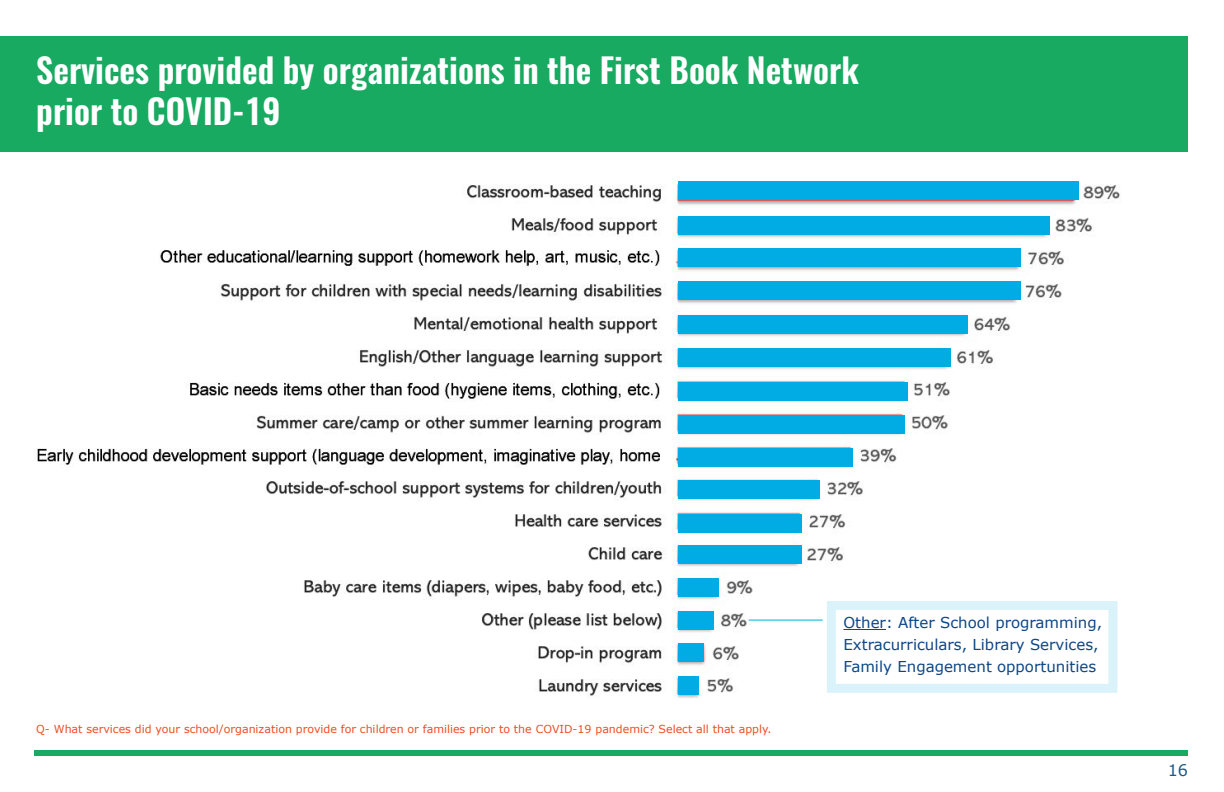
<style>
.page{position:relative;width:1224px;height:792px;background:#fff}
.page>*{position:absolute;margin:0;border:0;box-sizing:border-box;transform-origin:0 0}
.t1{font:600 34px/40.8px "Oswald";color:#fff}
.t2{font:16px "Verdana";color:#1d5986}
.t3{font:15px/22px "Verdana";color:#0d4686}
.t4{font:11px "Verdana";color:#f04c23}
</style>
<div class="page">
<div style="left:0;top:36px;width:1188px;height:116px;background:#18aa60"></div>
<div style="left:34px;top:751px;width:1154px;height:5px;background:#18aa60"></div>
<img style="left:37px;top:181px;width:1083px;height:518px">
<div style="left:678px;top:181px;width:400px;height:19px;background:#01abe4"></div>
<div style="left:678px;top:216px;width:372px;height:19px;background:#01abe4"></div>
<div style="left:678px;top:249px;width:343px;height:18px;background:#01abe4"></div>
<div style="left:678px;top:281px;width:343px;height:19px;background:#01abe4"></div>
<div style="left:678px;top:315px;width:289px;height:18px;background:#01abe4"></div>
<div style="left:678px;top:348px;width:272px;height:19px;background:#01abe4"></div>
<div style="left:678px;top:382px;width:230px;height:19px;background:#01abe4"></div>
<div style="left:678px;top:415px;width:226px;height:19px;background:#01abe4"></div>
<div style="left:678px;top:448px;width:174px;height:19px;background:#01abe4"></div>
<div style="left:678px;top:480px;width:141px;height:19px;background:#01abe4"></div>
<div style="left:678px;top:514px;width:123px;height:19px;background:#01abe4"></div>
<div style="left:678px;top:546px;width:123px;height:18px;background:#01abe4"></div>
<div style="left:678px;top:578px;width:41px;height:19px;background:#01abe4"></div>
<div style="left:678px;top:611px;width:36px;height:18px;background:#01abe4"></div>
<div style="left:678px;top:644px;width:26px;height:18px;background:#01abe4"></div>
<div style="left:678px;top:676px;width:20px;height:19px;background:#01abe4"></div>
<hr style="left:843px;top:629px;width:43px;height:1px;background:#0d4686">
<hr style="left:749px;top:620px;width:74px;height:1px;background:#01abe4">
<h1 class="t1" style="left:36px;top:51px;width:824px">Services provided by organizations in the First Book Network prior to COVID-19</h1>
<p class="t4" style="left:36px;top:722px;width:737px">Q- What services did your school/organization provide for children or families prior to the COVID-19 pandemic? Select all that apply.</p>
<h3 class="t3" style="left:843px;top:612px;width:260px">Other: After School programming,<br>Extracurriculars, Library Services,<br>Family Engagement opportunities</h3>
<h2 class="t2" style="left:1168px;top:760px;width:22px">16</h2>
</div>
